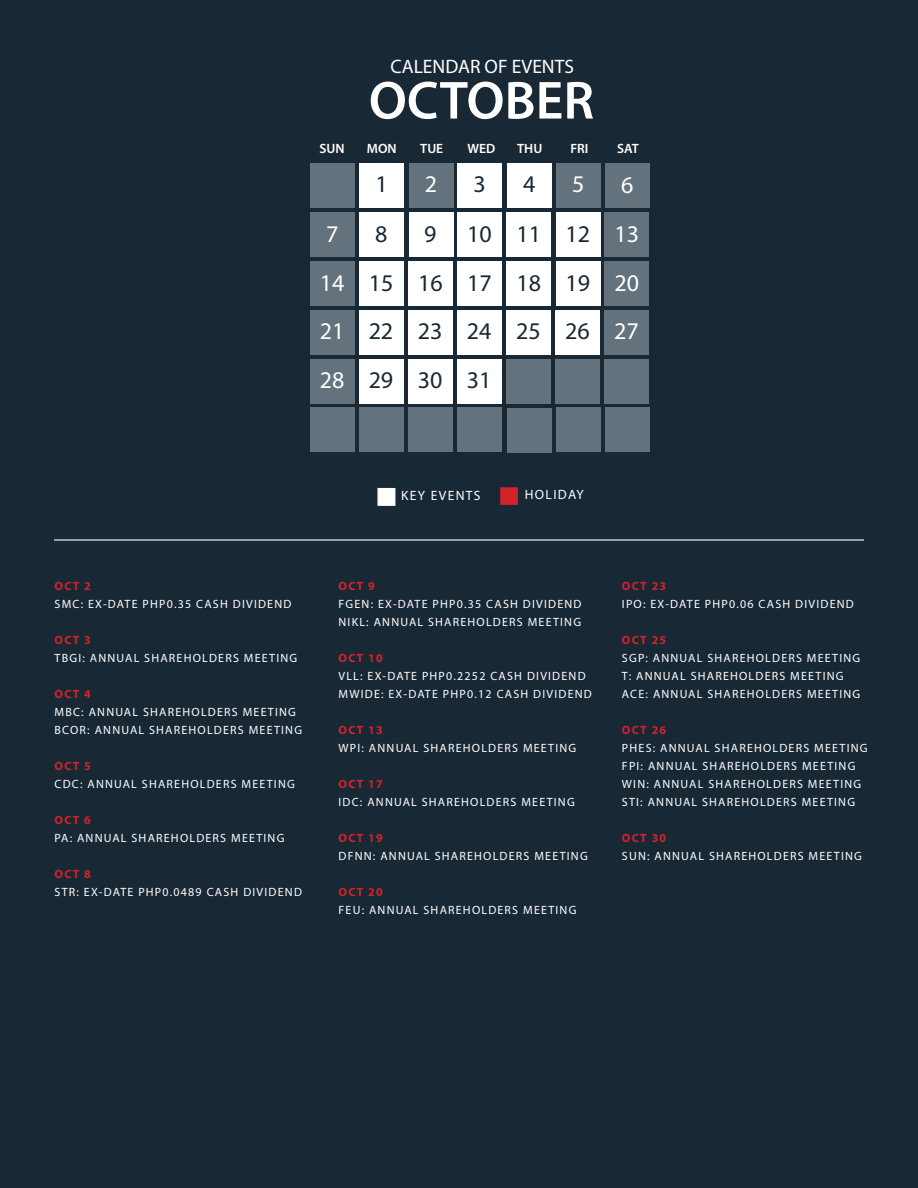
<style>
.page{position:relative;width:918px;height:1188px;background:#fff}
.page>*{position:absolute;margin:0;border:0;box-sizing:border-box;transform-origin:0 0}
.t1{font:600 54px "Myriad Pro";color:#fff}
.t2{font:24px "Myriad Pro";color:#182835}
.t3{font:24px "Myriad Pro";color:#fff}
.t4{font:19.5px "Myriad Pro";color:#fff}
.t5{font:600 13.5px "Myriad Pro";color:#fff}
.t6{font:13.5px "Myriad Pro";letter-spacing:.1em;color:#fff}
.t7{font:12px "Myriad Pro";letter-spacing:.1em;color:#fff}
.t8{font:700 12px "Myriad Pro";letter-spacing:.1em;color:#d1232a}
</style>
<div class="page">
<div style="left:0;top:0;width:917px;height:1188px;background:#182835"></div>
<div style="left:507px;top:408px;width:45px;height:45px;background:#64727d"></div>
<div style="left:310px;top:163px;width:45px;height:45px;background:#64727d"></div>
<div style="left:359px;top:163px;width:45px;height:45px;background:#fff"></div>
<div style="left:409px;top:163px;width:44px;height:45px;background:#64727d"></div>
<div style="left:458px;top:163px;width:44px;height:45px;background:#fff"></div>
<div style="left:507px;top:163px;width:45px;height:45px;background:#fff"></div>
<div style="left:556px;top:163px;width:45px;height:45px;background:#64727d"></div>
<div style="left:605px;top:163px;width:45px;height:45px;background:#64727d"></div>
<div style="left:310px;top:212px;width:45px;height:45px;background:#64727d"></div>
<div style="left:359px;top:212px;width:45px;height:45px;background:#fff"></div>
<div style="left:409px;top:212px;width:45px;height:45px;background:#fff"></div>
<div style="left:457px;top:212px;width:45px;height:45px;background:#fff"></div>
<div style="left:506px;top:212px;width:45px;height:45px;background:#fff"></div>
<div style="left:556px;top:212px;width:44px;height:45px;background:#fff"></div>
<div style="left:604px;top:212px;width:45px;height:45px;background:#64727d"></div>
<div style="left:310px;top:261px;width:45px;height:45px;background:#64727d"></div>
<div style="left:359px;top:261px;width:45px;height:45px;background:#fff"></div>
<div style="left:408px;top:261px;width:45px;height:45px;background:#fff"></div>
<div style="left:457px;top:261px;width:45px;height:45px;background:#fff"></div>
<div style="left:506px;top:261px;width:45px;height:45px;background:#fff"></div>
<div style="left:556px;top:261px;width:44px;height:45px;background:#fff"></div>
<div style="left:604px;top:261px;width:45px;height:45px;background:#64727d"></div>
<div style="left:310px;top:310px;width:45px;height:45px;background:#64727d"></div>
<div style="left:359px;top:310px;width:45px;height:45px;background:#fff"></div>
<div style="left:408px;top:310px;width:45px;height:45px;background:#fff"></div>
<div style="left:457px;top:310px;width:45px;height:45px;background:#fff"></div>
<div style="left:506px;top:310px;width:45px;height:45px;background:#fff"></div>
<div style="left:555px;top:310px;width:45px;height:45px;background:#fff"></div>
<div style="left:604px;top:310px;width:45px;height:45px;background:#64727d"></div>
<div style="left:310px;top:359px;width:45px;height:45px;background:#64727d"></div>
<div style="left:359px;top:359px;width:45px;height:45px;background:#fff"></div>
<div style="left:408px;top:359px;width:45px;height:45px;background:#fff"></div>
<div style="left:457px;top:359px;width:45px;height:45px;background:#fff"></div>
<div style="left:506px;top:359px;width:45px;height:45px;background:#64727d"></div>
<div style="left:555px;top:359px;width:45px;height:45px;background:#64727d"></div>
<div style="left:604px;top:359px;width:45px;height:45px;background:#64727d"></div>
<div style="left:377px;top:488px;width:18px;height:18px;background:#fff;border:2px solid #fff"></div>
<div style="left:500px;top:487px;width:18px;height:18px;background:#d1232a;border:1px solid #d1232a"></div>
<div style="left:310px;top:407px;width:45px;height:45px;background:#64727d"></div>
<div style="left:359px;top:407px;width:45px;height:45px;background:#64727d"></div>
<div style="left:408px;top:407px;width:45px;height:45px;background:#64727d"></div>
<div style="left:457px;top:407px;width:45px;height:45px;background:#64727d"></div>
<div style="left:556px;top:407px;width:45px;height:45px;background:#64727d"></div>
<div style="left:605px;top:407px;width:45px;height:45px;background:#64727d"></div>
<hr style="left:54px;top:539px;width:810px;height:2px;background:#fff">
<p class="t4" style="left:390px;top:54px;width:185px">CALENDAR OF EVENTS</p>
<p class="t1" style="left:369px;top:66px;width:227px">OCTOBER</p>
<p class="t5" style="left:320px;top:140px;width:27px">SUN</p>
<p class="t5" style="left:367px;top:140px;width:31px">MON</p>
<p class="t5" style="left:420px;top:140px;width:25px">TUE</p>
<p class="t5" style="left:468px;top:140px;width:29px">WED</p>
<p class="t5" style="left:517px;top:140px;width:27px">THU</p>
<p class="t5" style="left:570px;top:140px;width:20px">FRI</p>
<p class="t5" style="left:617px;top:140px;width:23px">SAT</p>
<p class="t2" style="left:376px;top:169px;width:14px">1</p>
<p class="t3" style="left:425px;top:169px;width:14px">2</p>
<p class="t2" style="left:474px;top:169px;width:14px">3</p>
<p class="t2" style="left:523px;top:169px;width:14px">4</p>
<p class="t3" style="left:572px;top:169px;width:14px">5</p>
<p class="t3" style="left:621px;top:170px;width:14px">6</p>
<p class="t3" style="left:326px;top:219px;width:14px">7</p>
<p class="t2" style="left:375px;top:219px;width:14px">8</p>
<p class="t2" style="left:424px;top:219px;width:14px">9</p>
<p class="t2" style="left:467px;top:219px;width:26px">10</p>
<p class="t2" style="left:516px;top:219px;width:26px">11</p>
<p class="t2" style="left:566px;top:219px;width:26px">12</p>
<p class="t3" style="left:614px;top:219px;width:26px">13</p>
<p class="t3" style="left:320px;top:268px;width:26px">14</p>
<p class="t2" style="left:369px;top:268px;width:26px">15</p>
<p class="t2" style="left:418px;top:268px;width:26px">16</p>
<p class="t2" style="left:467px;top:268px;width:26px">17</p>
<p class="t2" style="left:516px;top:268px;width:26px">18</p>
<p class="t2" style="left:566px;top:268px;width:26px">19</p>
<p class="t3" style="left:614px;top:268px;width:26px">20</p>
<p class="t3" style="left:320px;top:316px;width:26px">21</p>
<p class="t2" style="left:369px;top:316px;width:26px">22</p>
<p class="t2" style="left:418px;top:316px;width:26px">23</p>
<p class="t2" style="left:467px;top:316px;width:26px">24</p>
<p class="t2" style="left:516px;top:316px;width:26px">25</p>
<p class="t2" style="left:565px;top:316px;width:26px">26</p>
<p class="t3" style="left:614px;top:316px;width:26px">27</p>
<p class="t3" style="left:320px;top:365px;width:26px">28</p>
<p class="t2" style="left:369px;top:365px;width:26px">29</p>
<p class="t2" style="left:418px;top:365px;width:26px">30</p>
<p class="t2" style="left:467px;top:365px;width:26px">31</p>
<p class="t8" style="left:55px;top:578px;width:38px">OCT 2</p>
<p class="t7" style="left:55px;top:597px;width:238px">SMC: EX-DATE PHP0.35 CASH DIVIDEND</p>
<p class="t8" style="left:55px;top:632px;width:38px">OCT 3</p>
<p class="t7" style="left:55px;top:651px;width:244px">TBGI: ANNUAL SHAREHOLDERS MEETING</p>
<p class="t8" style="left:55px;top:686px;width:38px">OCT 4</p>
<p class="t7" style="left:55px;top:705px;width:243px">MBC: ANNUAL SHAREHOLDERS MEETING</p>
<p class="t7" style="left:55px;top:723px;width:249px">BCOR: ANNUAL SHAREHOLDERS MEETING</p>
<p class="t8" style="left:55px;top:758px;width:38px">OCT 5</p>
<p class="t7" style="left:55px;top:777px;width:242px">CDC: ANNUAL SHAREHOLDERS MEETING</p>
<p class="t8" style="left:55px;top:812px;width:38px">OCT 6</p>
<p class="t7" style="left:55px;top:831px;width:231px">PA: ANNUAL SHAREHOLDERS MEETING</p>
<p class="t8" style="left:55px;top:866px;width:38px">OCT 8</p>
<p class="t7" style="left:55px;top:885px;width:249px">STR: EX-DATE PHP0.0489 CASH DIVIDEND</p>
<p class="t6" style="left:401px;top:487px;width:81px">KEY EVENTS</p>
<p class="t6" style="left:525px;top:487px;width:61px">HOLIDAY</p>
<p class="t8" style="left:339px;top:578px;width:38px">OCT 9</p>
<p class="t7" style="left:339px;top:597px;width:245px">FGEN: EX-DATE PHP0.35 CASH DIVIDEND</p>
<p class="t7" style="left:339px;top:615px;width:244px">NIKL: ANNUAL SHAREHOLDERS MEETING</p>
<p class="t8" style="left:339px;top:650px;width:46px">OCT 10</p>
<p class="t7" style="left:339px;top:669px;width:249px">VLL: EX-DATE PHP0.2252 CASH DIVIDEND</p>
<p class="t7" style="left:339px;top:687px;width:255px">MWIDE: EX-DATE PHP0.12 CASH DIVIDEND</p>
<p class="t8" style="left:339px;top:722px;width:46px">OCT 13</p>
<p class="t7" style="left:339px;top:741px;width:239px">WPI: ANNUAL SHAREHOLDERS MEETING</p>
<p class="t8" style="left:339px;top:776px;width:46px">OCT 17</p>
<p class="t7" style="left:339px;top:795px;width:238px">IDC: ANNUAL SHAREHOLDERS MEETING</p>
<p class="t8" style="left:339px;top:830px;width:46px">OCT 19</p>
<p class="t7" style="left:339px;top:849px;width:251px">DFNN: ANNUAL SHAREHOLDERS MEETING</p>
<p class="t8" style="left:339px;top:884px;width:46px">OCT 20</p>
<p class="t7" style="left:339px;top:903px;width:239px">FEU: ANNUAL SHAREHOLDERS MEETING</p>
<p class="t8" style="left:622px;top:578px;width:46px">OCT 23</p>
<p class="t7" style="left:622px;top:597px;width:233px">IPO: EX-DATE PHP0.06 CASH DIVIDEND</p>
<p class="t8" style="left:622px;top:632px;width:46px">OCT 25</p>
<p class="t7" style="left:622px;top:651px;width:240px">SGP: ANNUAL SHAREHOLDERS MEETING</p>
<p class="t7" style="left:622px;top:669px;width:223px">T: ANNUAL SHAREHOLDERS MEETING</p>
<p class="t7" style="left:622px;top:687px;width:240px">ACE: ANNUAL SHAREHOLDERS MEETING</p>
<p class="t8" style="left:622px;top:722px;width:46px">OCT 26</p>
<p class="t7" style="left:622px;top:741px;width:247px">PHES: ANNUAL SHAREHOLDERS MEETING</p>
<p class="t7" style="left:622px;top:759px;width:235px">FPI: ANNUAL SHAREHOLDERS MEETING</p>
<p class="t7" style="left:622px;top:777px;width:241px">WIN: ANNUAL SHAREHOLDERS MEETING</p>
<p class="t7" style="left:622px;top:795px;width:235px">STI: ANNUAL SHAREHOLDERS MEETING</p>
<p class="t8" style="left:622px;top:830px;width:46px">OCT 30</p>
<p class="t7" style="left:622px;top:849px;width:241px">SUN: ANNUAL SHAREHOLDERS MEETING</p>
</div>
